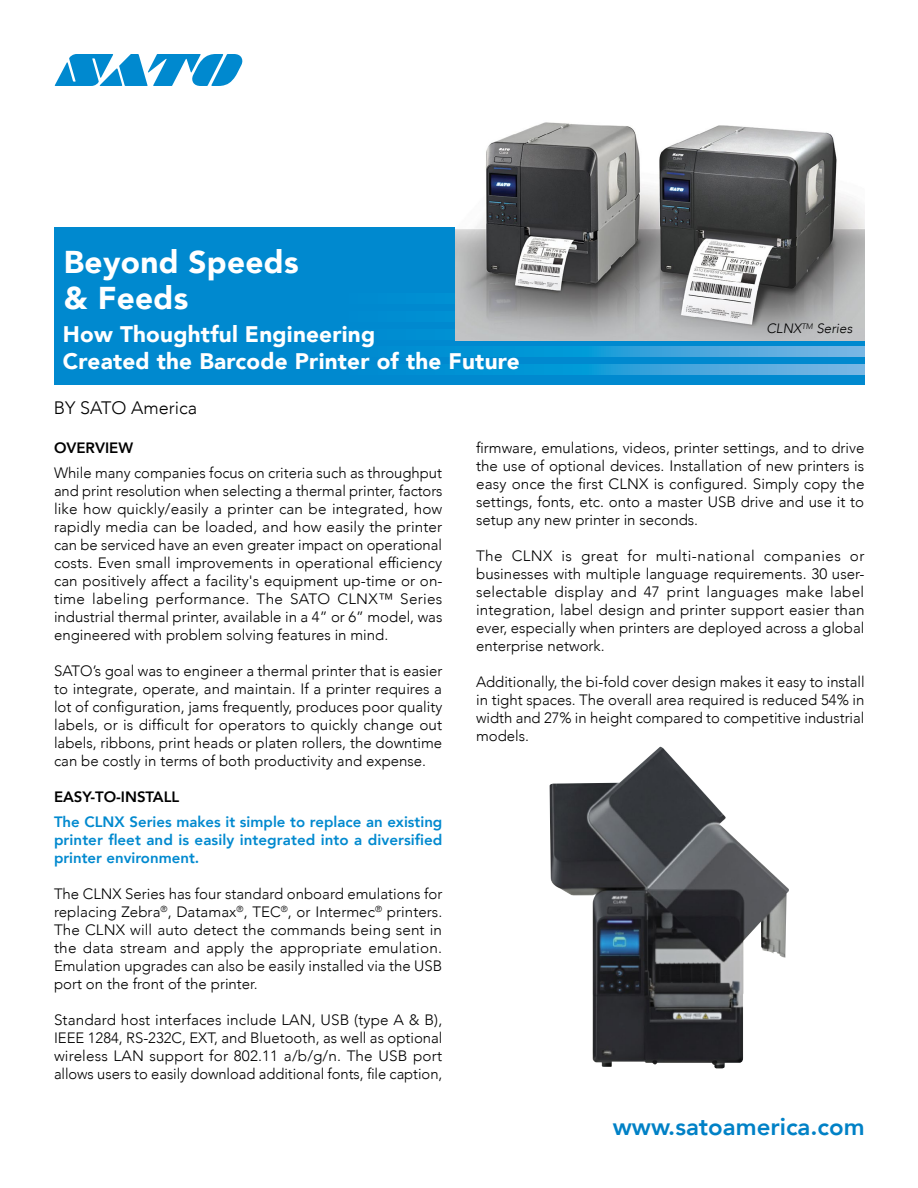
<style>
.page{position:relative;width:918px;height:1188px;background:#fff}
.page>*{position:absolute;margin:0;border:0;box-sizing:border-box;transform-origin:0 0}
.t1{font:900 31.5px/35.2px "Avenir";letter-spacing:.01em;color:#fff}
.t2{font:800 24px "Avenir";color:#0081c6}
.t3{font:900 22.5px/27.8px "Avenir";letter-spacing:.01em;color:#fff}
.t4{font:300 18px "Avenir";color:#000}
.t5{font:300 15px/18px "Avenir";color:#000;text-align:justify}
.t6{font:800 15px/18px "Avenir";letter-spacing:.005em;color:#0089cf;text-align:justify}
.t7{font:800 15px "Avenir";color:#000}
.t8{font:italic 300 13.5px "Avenir";color:#000}
</style>
<div class="page">
<div style="left:54px;top:227px;width:810px;height:158px;background:#0089cf"></div>
<div style="left:346px;top:294px;width:518px;height:10px;background:#008dd1"></div>
<div style="left:346px;top:311px;width:518px;height:10px;background:#008dd1"></div>
<div style="left:346px;top:329px;width:518px;height:10px;background:#008dd1"></div>
<svg style="left:483px;top:347px;width:381px;height:10px"></svg>
<svg style="left:483px;top:365px;width:381px;height:10px"></svg>
<svg style="left:55px;top:54px;width:187px;height:32px"></svg>
<img style="left:456px;top:122px;width:409px;height:219px">
<img style="left:550px;top:747px;width:239px;height:321px">
<h1 class="t1" style="left:64px;top:244px;width:236px">Beyond Speeds &amp; Feeds</h1>
<h3 class="t3" style="left:63px;top:319px;width:458px">How Thoughtful Engineering<br>Created the Barcode Printer of the Future</h3>
<p class="t8" style="left:766px;top:321px;width:88px">CLNX<sup>TM</sup> Series</p>
<p class="t4" style="left:54px;top:397px;width:145px">BY SATO America</p>
<p class="t7" style="left:54px;top:436px;width:81px">OVERVIEW</p>
<p class="t5" style="left:54px;top:464px;width:390px">While many companies focus on criteria such as throughput and print resolution when selecting a thermal printer, factors like how quickly/easily a printer can be integrated, how rapidly media can be loaded, and how easily the printer can be serviced have an even greater impact on operational costs. Even small improvements in operational efficiency can positively affect a facility's equipment up-time or on&shy;time labeling performance. The SATO CLNX™ Series industrial thermal printer, available in a 4” or 6” model, was engineered with problem solving features in mind.</p>
<p class="t5" style="left:54px;top:662px;width:390px">SATO’s goal was to engineer a thermal printer that is easier to integrate, operate, and maintain. If a printer requires a lot of configuration, jams frequently, produces poor quality labels, or is difficult for operators to quickly change out labels, ribbons, print heads or platen rollers, the downtime can be costly in terms of both productivity and expense.</p>
<p class="t7" style="left:54px;top:785px;width:127px">EASY-TO-INSTALL</p>
<p class="t6" style="left:54px;top:812px;width:390px">The CLNX Series makes it simple to replace an existing printer fleet and is easily integrated into a diversified printer environment.</p>
<p class="t5" style="left:54px;top:884px;width:390px">The CLNX Series has four standard onboard emulations for replacing Zebra<sup>®</sup>, Datamax<sup>®</sup>, TEC<sup>®</sup>, or Intermec<sup>®</sup> printers.<br>The CLNX will auto detect the commands being sent in the data stream and apply the appropriate emulation.<br>Emulation upgrades can also be easily installed via the USB port on the front of the printer.</p>
<p class="t5" style="left:54px;top:1010px;width:390px">Standard host interfaces include LAN, USB (type A &amp; B), IEEE 1284, RS-232C, EXT, and Bluetooth, as well as optional wireless LAN support for 802.11 a/b/g/n. The USB port allows users to easily download additional fonts, file caption,</p>
<p class="t5" style="left:476px;top:439px;width:390px">firmware, emulations, videos, printer settings, and to drive the use of optional devices. Installation of new printers is easy once the first CLNX is configured. Simply copy the settings, fonts, etc. onto a master USB drive and use it to setup any new printer in seconds.</p>
<p class="t5" style="left:476px;top:547px;width:390px">The CLNX is great for multi-national companies or businesses with multiple language requirements. 30 user&shy;selectable display and 47 print languages make label integration, label design and printer support easier than ever, especially when printers are deployed across a global enterprise network.</p>
<p class="t5" style="left:476px;top:673px;width:390px">Additionally, the bi-fold cover design makes it easy to install in tight spaces. The overall area required is reduced 54% in width and 27% in height compared to competitive industrial models.</p>
<h2 class="t2" style="left:613px;top:1108px;width:253px">www.satoamerica.com</h2>
</div>
